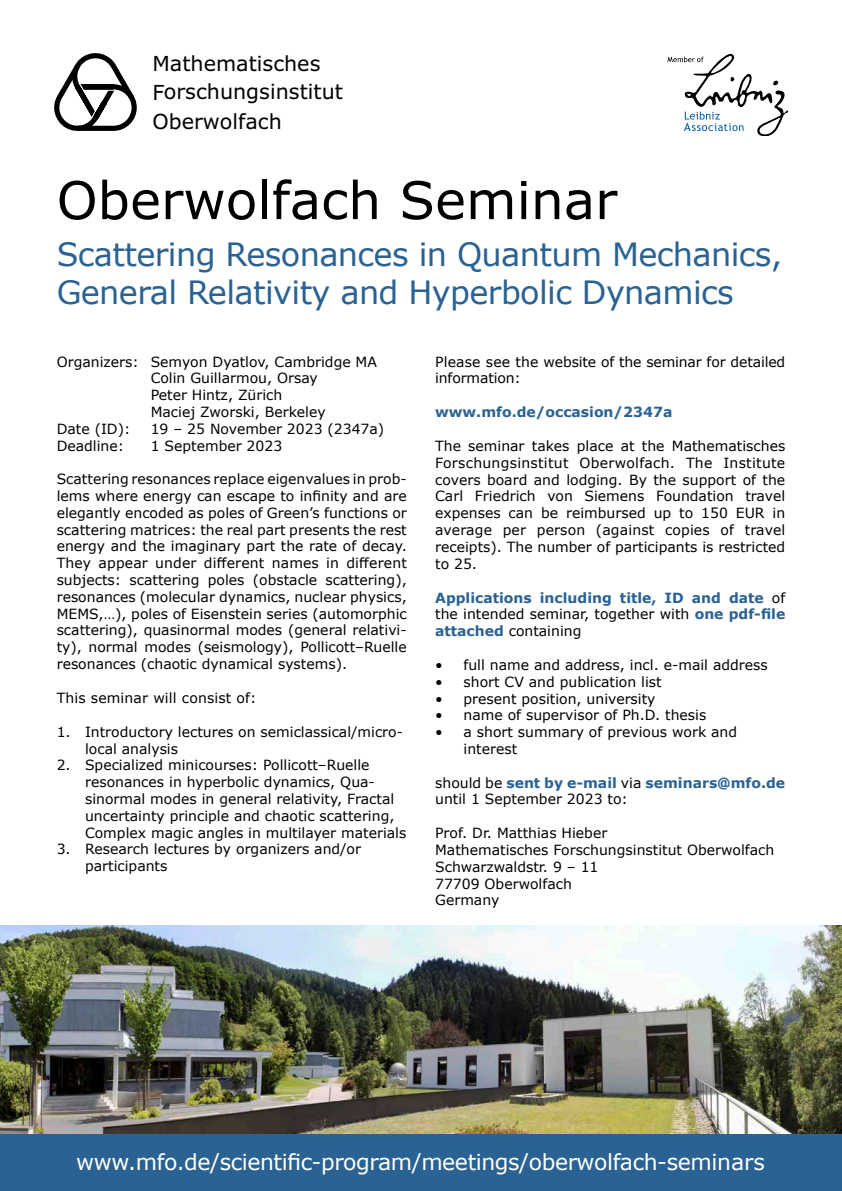
<style>
.page{position:relative;width:842px;height:1191px;background:#fff}
.page>*{position:absolute;margin:0;border:0;box-sizing:border-box;transform-origin:0 0}
.t1{font:52px "Verdana";color:#000}
.t2{font:32px/38.4px "Verdana";letter-spacing:-.02em;color:#296293}
.t3{font:22px "Verdana";letter-spacing:-.02em;color:#fff}
.t4{font:20.7px/29px "Verdana";color:#000}
.t5{font:14px/16.8px "Verdana";color:#000}
.t6{font:700 14px/16.8px "Verdana";color:#296293;text-align:justify}
.s1{font-weight:400;color:#000}
.s2{font-weight:700;color:#296293}
</style>
<div class="page">
<img style="left:0;top:925px;width:842px;height:209px">
<div style="left:0;top:1134px;width:842px;height:57px;background:#296293"></div>
<svg style="left:667px;top:53px;width:121px;height:83px"></svg>
<svg style="left:54px;top:53px;width:83px;height:78px"></svg>
<h3 class="t4" style="left:152px;top:49px;width:192px">Mathematisches<br>Forschungsinstitut<br>Oberwolfach</h3>
<h1 class="t1" style="left:57px;top:164px;width:562px">Oberwolfach Seminar</h1>
<h2 class="t2" style="left:57px;top:235px;width:727px">Scattering Resonances in Quantum Mechanics,<br>General Relativity and Hyperbolic Dynamics</h2>
<p class="t5" style="left:57px;top:353px;width:322px">Organizers: Semyon Dyatlov, Cambridge MA</p>
<p class="t5" style="left:151px;top:370px;width:169px">Colin Guillarmou, Orsay</p>
<p class="t5" style="left:151px;top:386px;width:133px">Peter Hintz, Zürich</p>
<p class="t5" style="left:151px;top:403px;width:176px">Maciej Zworski, Berkeley</p>
<p class="t5" style="left:57px;top:420px;width:75px">Date (ID):</p>
<p class="t5" style="left:151px;top:420px;width:235px">19 – 25 November 2023 (2347a)</p>
<p class="t5" style="left:57px;top:437px;width:69px">Deadline:</p>
<p class="t5" style="left:151px;top:437px;width:133px">1 September 2023</p>
<p class="t5" style="left:57px;top:470px;width:352px;text-align:justify">Scattering resonances replace eigenvalues in prob&shy;lems where energy can escape to infinity and are elegantly encoded as poles of Green’s functions or scattering matrices: the real part presents the rest energy and the imaginary part the rate of decay.<br>They appear under different names in different subjects: scattering poles (obstacle scattering), resonances (molecular dynamics, nuclear physics, MEMS,…), poles of Eisenstein series (automorphic scattering), quasinormal modes (general relativi&shy;ty), normal modes (seismology), Pollicott–Ruelle resonances (chaotic dynamical systems).</p>
<p class="t5" style="left:57px;top:689px;width:201px">This seminar will consist of:</p>
<p class="t5" style="left:85px;top:723px;width:320px;text-indent:-28px">1. Introductory lectures on semiclassical/micro&shy;local analysis</p>
<p class="t5" style="left:85px;top:756px;width:323px;text-indent:-28px">2. Specialized minicourses: Pollicott–Ruelle resonances in hyperbolic dynamics, Qua&shy;sinormal modes in general relativity, Fractal uncertainty principle and chaotic scattering, Complex magic angles in multilayer materials</p>
<p class="t5" style="left:85px;top:840px;width:278px;text-indent:-28px">3. Research lectures by organizers and/or participants</p>
<p class="t5" style="left:435px;top:353px;width:352px">Please see the website of the seminar for detailed information:</p>
<p class="t6" style="left:435px;top:403px;width:239px">www.mfo.de/occasion/2347a</p>
<p class="t5" style="left:435px;top:437px;width:352px;text-align:justify">The seminar takes place at the Mathematisches Forschungsinstitut Oberwolfach. The Institute covers board and lodging. By the support of the Carl Friedrich von Siemens Foundation travel expenses can be reimbursed up to 150 EUR in average per person (against copies of travel receipts). The number of participants is restricted to 25.</p>
<p class="t6" style="left:435px;top:588px;width:352px">Applications including title, ID and date <span class="s1">of the intended seminar, together with</span> one pdf-file attached <span class="s1">containing</span></p>
<p class="t5" style="left:435px;top:656px;width:334px">• full name and address, incl. e-mail address</p>
<p class="t5" style="left:435px;top:673px;width:228px">• short CV and publication list</p>
<p class="t5" style="left:435px;top:690px;width:222px">• present position, university</p>
<p class="t5" style="left:435px;top:706px;width:273px">• name of supervisor of Ph.D. thesis</p>
<p class="t5" style="left:463px;top:723px;width:275px;text-indent:-28px">• a short summary of previous work and interest</p>
<p class="t5" style="left:435px;top:774px;width:352px">should be <span class="s2">sent by e-mail</span> via <span class="s2">seminars@mfo.de </span>until 1 September 2023 to:</p>
<p class="t5" style="left:435px;top:824px;width:341px">Prof. Dr. Matthias Hieber<br>Mathematisches Forschungsinstitut Oberwolfach<br>Schwarzwaldstr. 9 – 11<br>77709 Oberwolfach<br>Germany</p>
<h3 class="t3" style="left:76px;top:1146px;width:690px">www.mfo.de/scientific-program/meetings/oberwolfach-seminars</h3>
</div>
